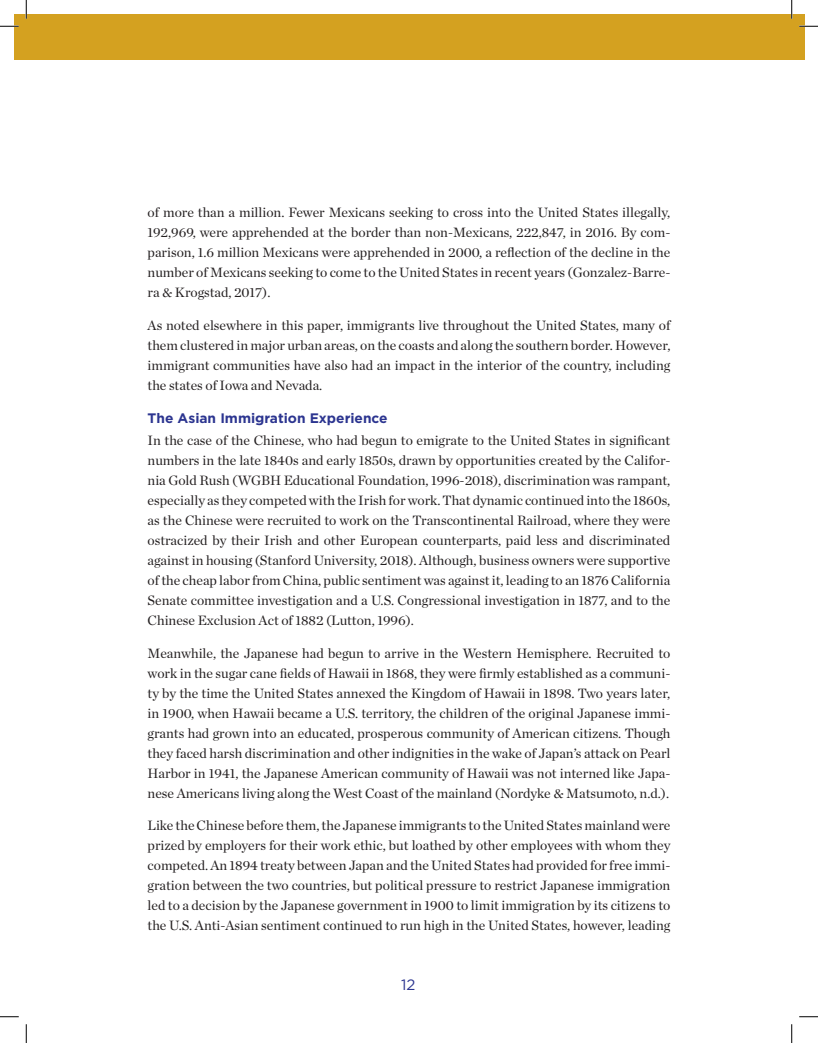
<style>
.page{position:relative;width:818px;height:1043px;background:#fff}
.page>*{position:absolute;margin:0;border:0;box-sizing:border-box;transform-origin:0 0}
.t1{font:15px "Gotham";color:#2c3590}
.t2{font:13.75px/20px "Chronicle Deck";color:#231f20;text-align:justify}
.t3{font:700 13.75px "Gotham";color:#2c3590}
</style>
<div class="page">
<div style="left:14px;top:14px;width:777px;height:45px;background:#d4a120"></div>
<div style="left:791px;top:14px;width:13px;height:45px;background:#d4a120"></div>
<svg style="left:0;top:25px;width:19px;height:2px"></svg>
<svg style="left:799px;top:25px;width:19px;height:2px"></svg>
<svg style="left:0;top:1016px;width:19px;height:1px"></svg>
<svg style="left:799px;top:1016px;width:19px;height:1px"></svg>
<svg style="left:25px;top:0;width:2px;height:19px"></svg>
<svg style="left:25px;top:1024px;width:2px;height:18px"></svg>
<svg style="left:790px;top:0;width:2px;height:19px"></svg>
<svg style="left:791px;top:1024px;width:1px;height:18px"></svg>
<p class="t2" style="left:148px;top:202px;width:524px">of more than a million. Fewer Mexicans seeking to cross into the United States illegally, 192,969, were apprehended at the border than non-Mexicans, 222,847, in 2016. By com&shy;parison, 1.6 million Mexicans were apprehended in 2000, a reflection of the decline in the number of Mexicans seeking to come to the United States in recent years (Gonzalez-Barre&shy;ra &amp; Krogstad, 2017).</p>
<p class="t2" style="left:148px;top:314px;width:524px">As noted elsewhere in this paper, immigrants live throughout the United States, many of them clustered in major urban areas, on the coasts and along the southern border. However, immigrant communities have also had an impact in the interior of the country, including the states of Iowa and Nevada.</p>
<p class="t3" style="left:148px;top:408px;width:241px">The Asian Immigration Experience</p>
<p class="t2" style="left:148px;top:429px;width:524px">In the case of the Chinese, who had begun to emigrate to the United States in significant numbers in the late 1840s and early 1850s, drawn by opportunities created by the Califor&shy;nia Gold Rush (WGBH Educational Foundation, 1996-2018), discrimination was rampant, especially as they competed with the Irish for work. That dynamic continued into the 1860s, as the Chinese were recruited to work on the Transcontinental Railroad, where they were ostracized by their Irish and other European counterparts, paid less and discriminated against in housing (Stanford University, 2018). Although, business owners were supportive of the cheap labor from China, public sentiment was against it, leading to an 1876 California Senate committee investigation and a U.S. Congressional investigation in 1877, and to the Chinese Exclusion Act of 1882 (Lutton, 1996).</p>
<p class="t2" style="left:148px;top:642px;width:524px">Meanwhile, the Japanese had begun to arrive in the Western Hemisphere. Recruited to work in the sugar cane fields of Hawaii in 1868, they were firmly established as a communi&shy;ty by the time the United States annexed the Kingdom of Hawaii in 1898. Two years later, in 1900, when Hawaii became a U.S. territory, the children of the original Japanese immi&shy;grants had grown into an educated, prosperous community of American citizens. Though they faced harsh discrimination and other indignities in the wake of Japan’s attack on Pearl Harbor in 1941, the Japanese American community of Hawaii was not interned like Japa&shy;nese Americans living along the West Coast of the mainland (Nordyke &amp; Matsumoto, n.d.).</p>
<p class="t2" style="left:148px;top:814px;width:524px">Like the Chinese before them, the Japanese immigrants to the United States mainland were prized by employers for their work ethic, but loathed by other employees with whom they competed. An 1894 treaty between Japan and the United States had provided for free immi&shy;gration between the two countries, but political pressure to restrict Japanese immigration led to a decision by the Japanese government in 1900 to limit immigration by its citizens to the U.S. Anti-Asian sentiment continued to run high in the United States, however, leading</p>
<p class="t1" style="left:401px;top:975px;width:16px">12</p>
</div>
